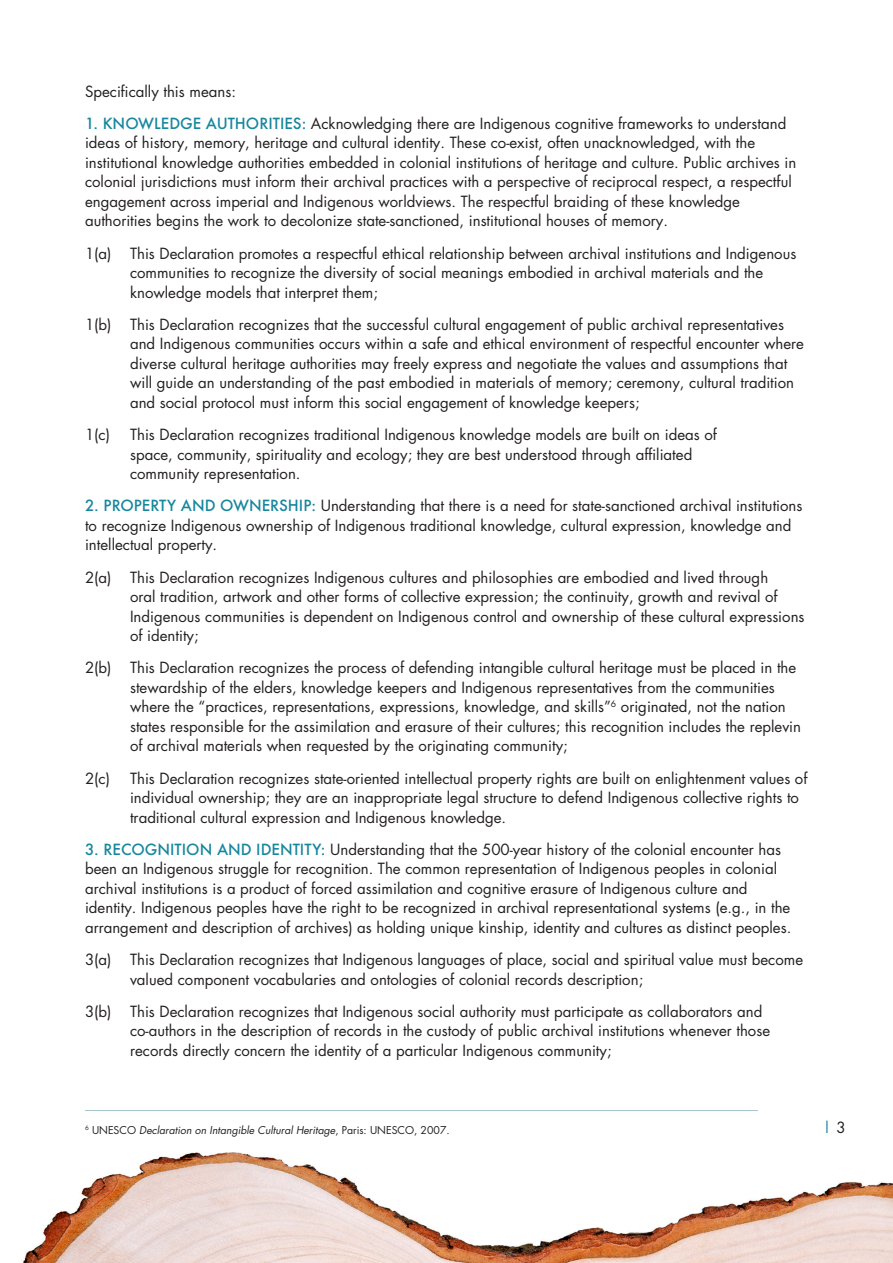
<style>
.page{position:relative;width:893px;height:1263px;background:#fff}
.page>*{position:absolute;margin:0;border:0;box-sizing:border-box;transform-origin:0 0}
.t1{font:15px/19.5px "Futura";color:#231f20}
.t2{font:15px "Futura";color:#17879d}
.t3{font:italic 10.5px "Futura";color:#231f20}
.s1{font-weight:500;color:#17879d}
.s2{font-style:normal}
.s3{color:#231f20}
</style>
<div class="page">
<img style="left:23px;top:1152px;width:870px;height:111px">
<hr style="left:85px;top:1110px;width:673px;height:1px;background:#a5c3cf">
<p class="t1" style="left:85px;top:81px;width:152px">Specifically this means:</p>
<p class="t1" style="left:85px;top:113px;width:713px"><span class="s1">1. KNOWLEDGE AUTHORITIES:</span> Acknowledging there are Indigenous cognitive frameworks to understand ideas of history, memory, heritage and cultural identity. These co-exist, often unacknowledged, with the institutional knowledge authorities embedded in colonial institutions of heritage and culture. Public archives in colonial jurisdictions must inform their archival practices with a perspective of reciprocal respect, a respectful engagement across imperial and Indigenous worldviews. The respectful braiding of these knowledge authorities begins the work to decolonize state-sanctioned, institutional houses of memory.</p>
<p class="t1" style="left:130px;top:243px;width:668px;text-indent:-45px">1(a) This Declaration promotes a respectful ethical relationship between archival institutions and Indigenous communities to recognize the diversity of social meanings embodied in archival materials and the knowledge models that interpret them;</p>
<p class="t1" style="left:130px;top:314px;width:675px;text-indent:-45px">1(b) This Declaration recognizes that the successful cultural engagement of public archival representatives and Indigenous communities occurs within a safe and ethical environment of respectful encounter where diverse cultural heritage authorities may freely express and negotiate the values and assumptions that will guide an understanding of the past embodied in materials of memory; ceremony, cultural tradition and social protocol must inform this social engagement of knowledge keepers;</p>
<p class="t1" style="left:85px;top:425px;width:26px">1(c)</p>
<p class="t1" style="left:130px;top:425px;width:588px">This Declaration recognizes traditional Indigenous knowledge models are built on ideas of space, community, spirituality and ecology; they are best understood through affiliated community representation.</p>
<p class="t1" style="left:85px;top:496px;width:719px"><span class="s1">2. PROPERTY AND OWNERSHIP:</span> Understanding that there is a need for state-sanctioned archival institutions to recognize Indigenous ownership of Indigenous traditional knowledge, cultural expression, knowledge and intellectual property.</p>
<p class="t1" style="left:130px;top:567px;width:676px;text-indent:-45px">2(a) This Declaration recognizes Indigenous cultures and philosophies are embodied and lived through<br>oral tradition, artwork and other forms of collective expression; the continuity, growth and revival of Indigenous communities is dependent on Indigenous control and ownership of these cultural expressions of identity;</p>
<p class="t1" style="left:130px;top:658px;width:673px;text-indent:-45px">2(b) This Declaration recognizes the process of defending intangible cultural heritage must be placed in the stewardship of the elders, knowledge keepers and Indigenous representatives from the communities where the “practices, representations, expressions, knowledge, and skills”<sup>6</sup> originated, not the nation states responsible for the assimilation and erasure of their cultures; this recognition includes the replevin of archival materials when requested by the originating community;</p>
<p class="t1" style="left:85px;top:768px;width:26px">2(c)</p>
<p class="t1" style="left:130px;top:768px;width:679px">This Declaration recognizes state-oriented intellectual property rights are built on enlightenment values of individual ownership; they are an inappropriate legal structure to defend Indigenous collective rights to traditional cultural expression and Indigenous knowledge.</p>
<p class="t1" style="left:85px;top:839px;width:708px"><span class="s1">3. RECOGNITION AND IDENTITY:</span> Understanding that the 500-year history of the colonial encounter has been an Indigenous struggle for recognition. The common representation of Indigenous peoples in colonial archival institutions is a product of forced assimilation and cognitive erasure of Indigenous culture and identity. Indigenous peoples have the right to be recognized in archival representational systems (e.g., in the arrangement and description of archives) as holding unique kinship, identity and cultures as distinct peoples.</p>
<p class="t1" style="left:130px;top:950px;width:675px;text-indent:-45px">3(a) This Declaration recognizes that Indigenous languages of place, social and spiritual value must become valued component vocabularies and ontologies of colonial records description;</p>
<p class="t1" style="left:130px;top:1001px;width:642px;text-indent:-45px">3(b) This Declaration recognizes that Indigenous social authority must participate as collaborators and co-authors in the description of records in the custody of public archival institutions whenever those records directly concern the identity of a particular Indigenous community;</p>
<p class="t3" style="left:85px;top:1123px;width:366px"><sup>6</sup> <span class="s2">UNESCO</span> Declaration on Intangible Cultural Heritage<span class="s2">, Paris: UNESCO, 2007.</span></p>
<p class="t2" style="left:823px;top:1117px;width:24px">| <span class="s3">3</span></p>
</div>
